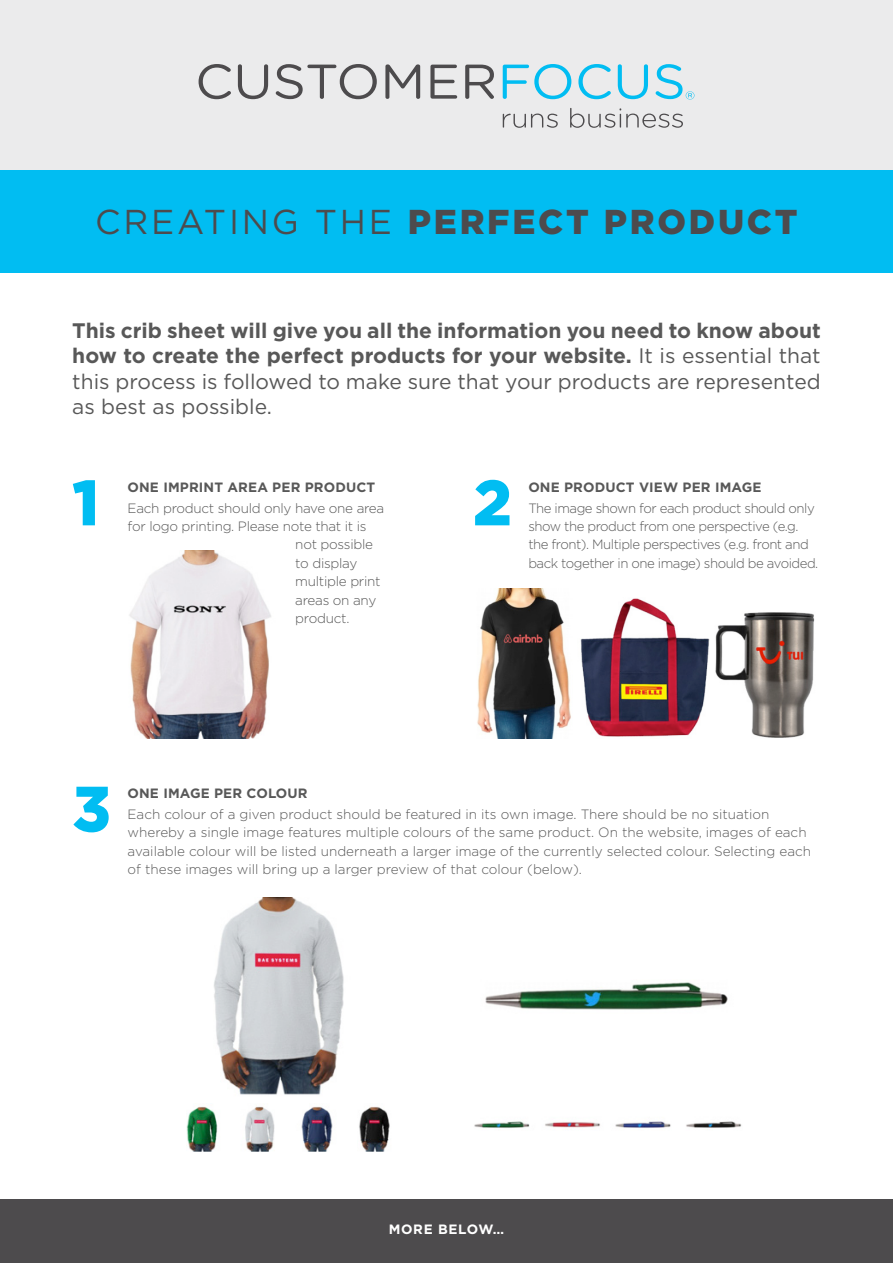
<style>
.page{position:relative;width:893px;height:1263px;background:#fff}
.page>*{position:absolute;margin:0;border:0;box-sizing:border-box;transform-origin:0 0}
.t1{font:900 64.05px "Gotham";color:#01bdf2}
.t2{font:900 34.5px "Gotham";letter-spacing:.08em;color:#4d4b4d}
.t3{font:700 21px/25.5px "Gotham";color:#585858;text-align:justify}
.t4{font:300 13.5px/18.3px "Gotham";color:#585858}
.t5{font:300 13.5px/18.3px "Gotham";letter-spacing:-.02em;color:#585858}
.t6{font:700 13.5px "Gotham";letter-spacing:.01em;color:#585858}
.t7{font:700 13.5px "Gotham";letter-spacing:.05em;color:#fff}
.s1{font-weight:400}
</style>
<div class="page">
<div style="left:0;top:0;width:893px;height:174px;background:#ebebec"></div>
<div style="left:0;top:1199px;width:893px;height:64px;background:#4d4b4d"></div>
<div style="left:0;top:170px;width:893px;height:102px;background:#01bdf2"></div>
<img style="left:129px;top:551px;width:142px;height:188px">
<img style="left:477px;top:588px;width:338px;height:151px">
<img style="left:186px;top:897px;width:556px;height:254px">
<svg style="left:199px;top:64px;width:32px;height:35px"></svg>
<svg style="left:238px;top:64px;width:30px;height:35px"></svg>
<svg style="left:276px;top:64px;width:101px;height:35px"></svg>
<svg style="left:385px;top:64px;width:35px;height:35px"></svg>
<svg style="left:430px;top:65px;width:27px;height:34px"></svg>
<svg style="left:465px;top:65px;width:29px;height:34px"></svg>
<svg style="left:503px;top:114px;width:55px;height:14px"></svg>
<svg style="left:570px;top:108px;width:113px;height:20px"></svg>
<svg style="left:503px;top:64px;width:68px;height:35px"></svg>
<svg style="left:578px;top:64px;width:33px;height:35px"></svg>
<svg style="left:618px;top:64px;width:30px;height:35px"></svg>
<svg style="left:656px;top:64px;width:38px;height:36px"></svg>
<p class="t2" style="left:95px;top:198px;width:704px"><span class="s1">CREATING THE</span> PERFECT PRODUCT</p>
<p class="t3" style="left:72px;top:318px;width:750px">This crib sheet will give you all the information you need to know about how to create the perfect products for your website. <span class="s1">It is essential that this process is followed to make sure that your products are represented as best as possible.</span></p>
<p class="t1" style="left:72px;top:458px;width:29px">1</p>
<p class="t1" style="left:473px;top:458px;width:40px">2</p>
<p class="t6" style="left:528px;top:478px;width:235px">ONE PRODUCT VIEW PER IMAGE</p>
<p class="t6" style="left:128px;top:478px;width:249px">ONE IMPRINT AREA PER PRODUCT</p>
<p class="t5" style="left:128px;top:498px;width:258px">Each product should only have one area</p>
<p class="t5" style="left:128px;top:517px;width:241px">for logo printing. Please note that it is</p>
<p class="t5" style="left:295px;top:535px;width:79px">not possible</p>
<p class="t5" style="left:295px;top:553px;width:64px">to display</p>
<p class="t5" style="left:295px;top:572px;width:87px">multiple print</p>
<p class="t5" style="left:295px;top:590px;width:82px">areas on any</p>
<p class="t5" style="left:295px;top:609px;width:56px">product.</p>
<p class="t5" style="left:528px;top:498px;width:291px">The image shown for each product should only show the product from one perspective (e.g. the front). Multiple perspectives (e.g. front and back together in one image) should be avoided.</p>
<p class="t1" style="left:72px;top:765px;width:40px">3</p>
<p class="t6" style="left:128px;top:784px;width:182px">ONE IMAGE PER COLOUR</p>
<p class="t4" style="left:128px;top:804px;width:685px">Each colour of a given product should be featured in its own image. There should be no situation whereby a single image features multiple colours of the same product. On the website, images of each available colour will be listed underneath a larger image of the currently selected colour. Selecting each of these images will bring up a larger preview of that colour (below).</p>
<p class="t7" style="left:389px;top:1220px;width:117px">MORE BELOW…</p>
</div>
